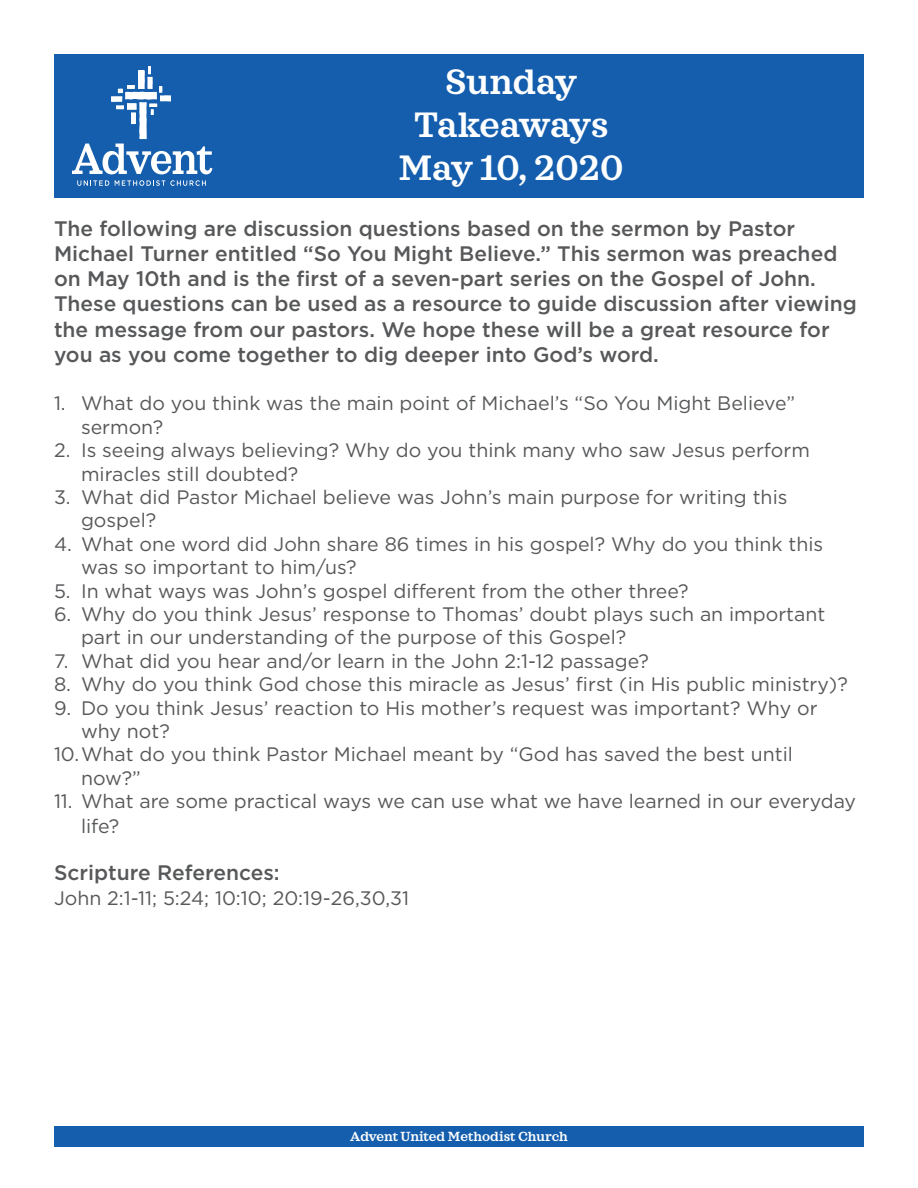
<style>
.page{position:relative;width:918px;height:1188px;background:#fff}
.page>*{position:absolute;margin:0;border:0;box-sizing:border-box;transform-origin:0 0}
.t1{font:600 36px "Sagona";color:#fff}
.t2{font:600 36px "Sagona";letter-spacing:-.02em;color:#fff}
.t3{font:500 21px/25.2px "Gotham";color:#57585a}
.t4{font:19.5px/23.4px "Gotham";color:#57585a}
.t5{font:600 13.5px "Sagona";color:#fff}
</style>
<div class="page">
<div style="left:54px;top:54px;width:810px;height:144px;background:#145ead"></div>
<svg style="left:77px;top:180px;width:32px;height:6px"></svg>
<svg style="left:115px;top:180px;width:91px;height:6px"></svg>
<svg style="left:72px;top:66px;width:140px;height:108px"></svg>
<div style="left:54px;top:1127px;width:810px;height:20px;background:#145ead"></div>
<p class="t1" style="left:445px;top:59px;width:134px">Sunday</p>
<p class="t2" style="left:414px;top:102px;width:196px">Takeaways</p>
<p class="t1" style="left:399px;top:146px;width:226px">May 10, 2020</p>
<p class="t3" style="left:54px;top:215px;width:804px">The following are discussion questions based on the sermon by Pastor Michael Turner entitled “So You Might Believe.” This sermon was preached on May 10th and is the first of a seven-part series on the Gospel of John.<br>These questions can be used as a resource to guide discussion after viewing the message from our pastors. We hope these will be a great resource for you as you come together to dig deeper into God’s word.</p>
<p class="t4" style="left:81px;top:391px;width:716px;text-indent:-27px">1. What do you think was the main point of Michael’s “So You Might Believe” sermon?</p>
<p class="t4" style="left:81px;top:438px;width:730px;text-indent:-27px">2. Is seeing always believing? Why do you think many who saw Jesus perform miracles still doubted?</p>
<p class="t4" style="left:81px;top:485px;width:708px;text-indent:-27px">3. What did Pastor Michael believe was John’s main purpose for writing this gospel?</p>
<p class="t4" style="left:81px;top:532px;width:744px;text-indent:-27px">4. What one word did John share 86 times in his gospel? Why do you think this was so important to him/us?</p>
<p class="t4" style="left:54px;top:579px;width:636px">5. In what ways was John’s gospel different from the other three?</p>
<p class="t4" style="left:81px;top:602px;width:746px;text-indent:-27px">6. Why do you think Jesus’ response to Thomas’ doubt plays such an important part in our understanding of the purpose of this Gospel?</p>
<p class="t4" style="left:54px;top:649px;width:597px">7. What did you hear and/or learn in the John 2:1-12 passage?</p>
<p class="t4" style="left:54px;top:672px;width:795px">8. Why do you think God chose this miracle as Jesus’ first (in His public ministry)?</p>
<p class="t4" style="left:81px;top:696px;width:738px;text-indent:-27px">9. Do you think Jesus’ reaction to His mother’s request was important? Why or why not?</p>
<p class="t4" style="left:81px;top:742px;width:714px;text-indent:-27px">10.What do you think Pastor Michael meant by “God has saved the best until now?”</p>
<p class="t4" style="left:81px;top:788px;width:777px;line-height:25.2px;text-indent:-27px">11. What are some practical ways we can use what we have learned in our everyday life?</p>
<p class="t3" style="left:54px;top:860px;width:227px">Scripture References:</p>
<p class="t4" style="left:54px;top:886px;width:357px">John 2:1-11; 5:24; 10:10; 20:19-26,30,31</p>
<p class="t5" style="left:350px;top:1128px;width:219px">Advent United Methodist Church</p>
</div>
